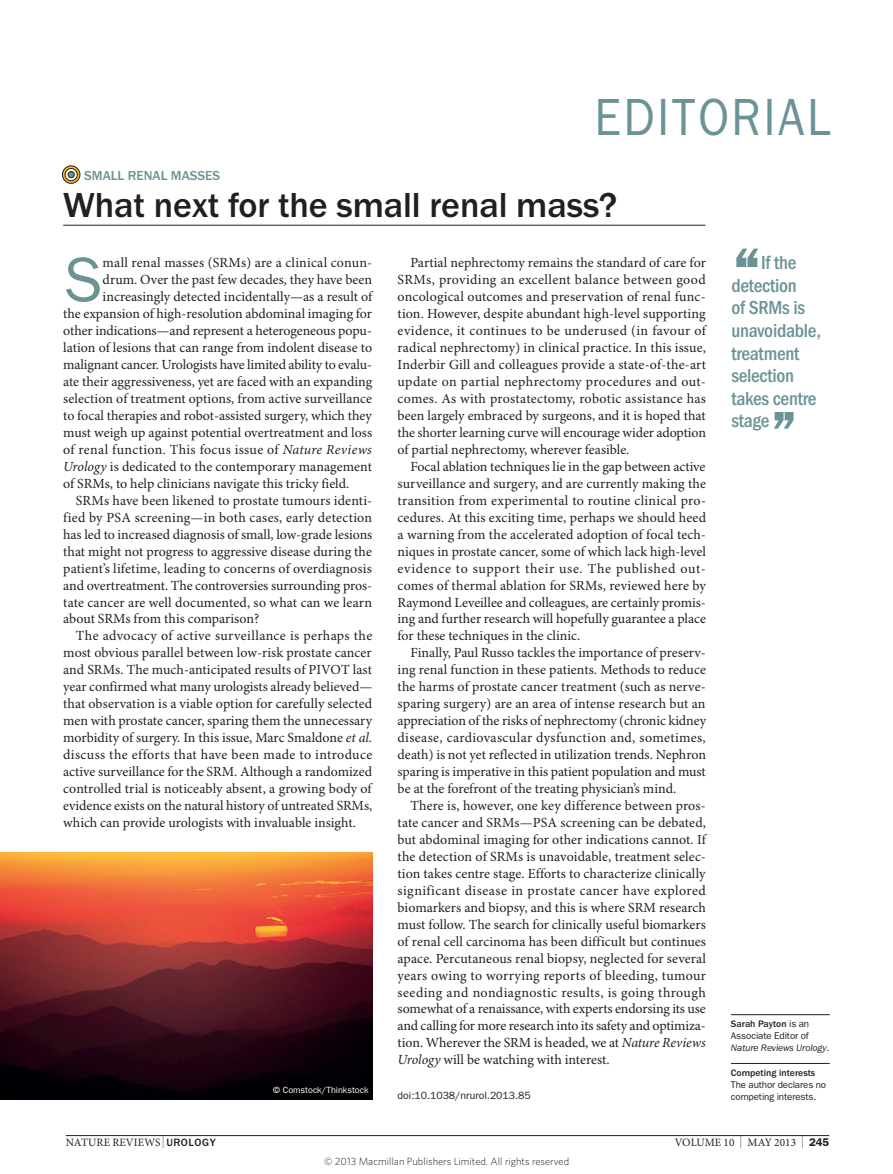
<style>
.page{position:relative;width:893px;height:1174px;background:#fff}
.page>*{position:absolute;margin:0;border:0;box-sizing:border-box;transform-origin:0 0}
.t1{font:500 condensed 75px "ITC Franklin Gothic Std";color:#6b9396;scale:1.25 1}
.t2{font:500 condensed 67.5px "ITC Franklin Gothic Std";color:#6b9396;scale:1.25 1}
.Body_drop_cap{font:63.3px "ITC Franklin Gothic Std";color:#6b9396}
.t3{font:52.5px "ITC Franklin Gothic Std";letter-spacing:.05em;color:#6b9396;scale:.9 1}
.Title{font:500 36px "ITC Franklin Gothic Std";letter-spacing:-.005em;color:#231f20}
.t4{font:500 condensed 19.5px/22.5px "ITC Franklin Gothic Std";letter-spacing:-.015em;color:#6b9396}
.Body_text{font:13.95px/17px "Minion Pro";color:#231f20;text-align:justify}
.Body_drop_cap-2{font:13.95px "Minion Pro";color:#231f20}
.Body_drop_cap-3{font:13.95px "Minion Pro";letter-spacing:.02em;color:#231f20}
.Series_strapline{font:500 13.5px "ITC Franklin Gothic Std";color:#6b9396}
.t5{font:11.25px "Minion Pro";letter-spacing:.01em;color:#231f20}
.t6{font:300 10.5px "Whitney";color:#231f20}
.Citation_line{font:10.5px "ITC Franklin Gothic Std";letter-spacing:-.005em;color:#231f20}
.Addresses_correspon{font:9.75px/12px "ITC Franklin Gothic Std";letter-spacing:-.01em;color:#231f20}
.Figure_credit{font:9px "ITC Franklin Gothic Std";color:#fff}
.s1{font-style:italic}
.s2{font-weight:500}
.s3{font-size:12.9px}
.s4{font-family:"ITC Franklin Gothic Std";font-weight:500;font-size:10.95px}
.s5{font-family:"ITC Franklin Gothic Std";font-weight:600}
</style>
<div class="page">
<hr style="left:66px;top:1135px;width:763px;height:1px;background:#231f20">
<hr style="left:63px;top:225px;width:642px;height:1px;background:#231f20">
<hr style="left:731px;top:1014px;width:99px;height:1px;background:#231f20">
<hr style="left:731px;top:1063px;width:99px;height:1px;background:#231f20">
<img style="left:0;top:852px;width:372px;height:247px">
<svg style="left:62px;top:166px;width:18px;height:17px"></svg>
<div style="left:62px;top:166px;width:18px;height:17px;border:1px solid #231f20;border-radius:50%"></div>
<svg style="left:65px;top:168px;width:12px;height:13px"></svg>
<div style="left:65px;top:168px;width:12px;height:13px;border:1px solid #231f20;border-radius:50%"></div>
<div style="left:68px;top:171px;width:6px;height:7px;background:#6b9396;border-radius:50%"></div>
<div style="left:68px;top:171px;width:6px;height:7px;border:1px solid #231f20;border-radius:50%"></div>
<p class="Series_strapline" style="left:84px;top:168px;width:138px">SMALL RENAL MASSES</p>
<p class="t3" style="left:595px;top:87px;width:264px">EDITORIAL</p>
<p class="Title" style="left:63px;top:184px;width:556px">What next for the small renal mass?</p>
<p class="Body_drop_cap" style="left:63px;top:243px;width:41px">S</p>
<p class="Body_drop_cap-2" style="left:103px;top:255px;width:271px">mall renal masses (SRMs) are a clinical conun-</p>
<p class="Body_drop_cap-2" style="left:103px;top:271px;width:271px">drum. Over the past few decades, they have been</p>
<p class="Body_drop_cap-2" style="left:103px;top:288px;width:271px">increasingly detected incidentally—as a result of</p>
<p class="Body_drop_cap-2" style="left:63px;top:305px;width:310px">the expansion of high-resolution abdominal imaging for</p>
<p class="Body_drop_cap-2" style="left:63px;top:322px;width:310px">other indications—and represent a heterogeneous popu-</p>
<p class="Body_drop_cap-2" style="left:63px;top:339px;width:310px">lation of lesions that can range from indolent disease to</p>
<p class="Body_drop_cap-2" style="left:63px;top:356px;width:309px">malignant cancer. Urologists have limited ability to evalu-</p>
<p class="Body_drop_cap-2" style="left:63px;top:373px;width:310px">ate their aggressiveness, yet are faced with an expanding</p>
<p class="Body_drop_cap-2" style="left:63px;top:390px;width:310px">selection of treatment options, from active surveillance</p>
<p class="Body_drop_cap-2" style="left:63px;top:407px;width:310px">to focal therapies and robot-assisted surgery, which they</p>
<p class="Body_drop_cap-2" style="left:63px;top:424px;width:310px">must weigh up against potential overtreatment and loss</p>
<p class="Body_drop_cap-3" style="left:63px;top:441px;width:310px">of renal function. This focus issue of <span class="s1">Nature Reviews</span></p>
<p class="Body_drop_cap-2" style="left:63px;top:458px;width:310px"><span class="s1">Urology</span> is dedicated to the contemporary management</p>
<p class="Body_drop_cap-2" style="left:63px;top:475px;width:288px">of SRMs, to help clinicians navigate this tricky field.</p>
<p class="Body_text" style="left:63px;top:492px;width:311px;text-indent:13px">SRMs have been likened to prostate tumours identi&shy;fied by PSA screening—in both cases, early detection has led to increased diagnosis of small, low-grade lesions that might not progress to aggressive disease during the patient’s lifetime, leading to concerns of overdiagnosis and overtreatment. The controversies surrounding pros&shy;tate cancer are well documented, so what can we learn about SRMs from this comparison?</p>
<p class="Body_text" style="left:63px;top:628px;width:311px;text-indent:13px">The advocacy of active surveillance is perhaps the most obvious parallel between low-risk prostate cancer and SRMs. The much-anticipated results of PIVOT last year confirmed what many urologists already believed— that observation is a viable option for carefully selected men with prostate cancer, sparing them the unnecessary morbidity of surgery. In this issue, Marc Smaldone <span class="s1">et al</span>. discuss the efforts that have been made to introduce active surveillance for the SRM. Although a randomized controlled trial is noticeably absent, a growing body of evidence exists on the natural history of untreated SRMs, which can provide urologists with invaluable insight.</p>
<p class="Figure_credit" style="left:273px;top:1085px;width:97px">© Comstock/Thinkstock</p>
<p class="Body_text" style="left:398px;top:255px;width:310px;text-indent:13px">Partial nephrectomy remains the standard of care for SRMs, providing an excellent balance between good oncological outcomes and preservation of renal func&shy;tion. However, despite abundant high-level supporting evidence, it continues to be underused (in favour of radical nephrectomy) in clinical practice. In this issue, Inderbir Gill and colleagues provide a state-of-the-art update on partial nephrectomy procedures and out&shy;comes. As with prostatectomy, robotic assistance has been largely embraced by surgeons, and it is hoped that the shorter learning curve will encourage wider adoption of partial nephrectomy, wherever feasible.</p>
<p class="Body_text" style="left:398px;top:458px;width:310px;text-align:left;text-indent:13px">Focal ablation techniques lie in the gap between active surveillance and surgery, and are currently making the transition from experimental to routine clinical pro&shy;cedures. At this exciting time, perhaps we should heed a warning from the accelerated adoption of focal tech&shy;niques in prostate cancer, some of which lack high-level evidence to support their use. The published out&shy;comes of thermal ablation for SRMs, reviewed here by Raymond Leveillee and colleagues, are certainly promis&shy;ing and further research will hopefully guarantee a place for these techniques in the clinic.</p>
<p class="Body_text" style="left:398px;top:645px;width:310px;text-indent:13px">Finally, Paul Russo tackles the importance of preserv&shy;ing renal function in these patients. Methods to reduce the harms of prostate cancer treatment (such as nerve&shy;sparing surgery) are an area of intense research but an appreciation of the risks of nephrectomy (chronic kidney disease, cardiovascular dysfunction and, sometimes, death) is not yet reflected in utilization trends. Nephron sparing is imperative in this patient population and must be at the forefront of the treating physician’s mind.</p>
<p class="Body_text" style="left:398px;top:797px;width:310px;text-indent:13px">There is, however, one key difference between pros&shy;tate cancer and SRMs—PSA screening can be debated, but abdominal imaging for other indications cannot. If the detection of SRMs is unavoidable, treatment selec&shy;tion takes centre stage. Efforts to characterize clinically significant disease in prostate cancer have explored biomarkers and biopsy, and this is where SRM research must follow. The search for clinically useful biomarkers of renal cell carcinoma has been difficult but continues apace. Percutaneous renal biopsy, neglected for several years owing to worrying reports of bleeding, tumour seeding and nondiagnostic results, is going through somewhat of a renaissance, with experts endorsing its use and calling for more research into its safety and optimiza&shy;tion. Wherever the SRM is headed, we at <span class="s1">Nature Reviews Urology</span> will be watching with interest.</p>
<p class="Citation_line" style="left:398px;top:1089px;width:135px">doi:10.1038/nrurol.2013.85</p>
<p class="t1" style="left:731px;top:232px;width:27px">‘‘</p>
<p class="t4" style="left:731px;top:252px;width:91px;text-indent:30px">If the detection<br>of SRMs is unavoidable, treatment selection takes centre stage</p>
<p class="t2" style="left:769px;top:396px;width:24px">’’</p>
<p class="Addresses_correspon" style="left:731px;top:1017px;width:100px"><span class="s2">Sarah Payton</span> is an<br>Associate Editor of<br><span class="s1">Nature Reviews Urology</span>.</p>
<p class="Addresses_correspon" style="left:731px;top:1066px;width:97px"><span class="s2">Competing interests<br></span>The author declares no competing interests.</p>
<p class="t5" style="left:66px;top:1136px;width:151px">NATURE REVIEWS <span class="s3">|</span> <span class="s4">UROLOGY</span></p>
<p class="t5" style="left:675px;top:1136px;width:156px">VOLUME 10 <span class="s3">|</span> MAY 2013 <span class="s3">|</span> <span class="s5">245</span></p>
<p class="t6" style="left:324px;top:1154px;width:247px">© 2013 Macmillan Publishers Limited. All rights reserved</p>
</div>
